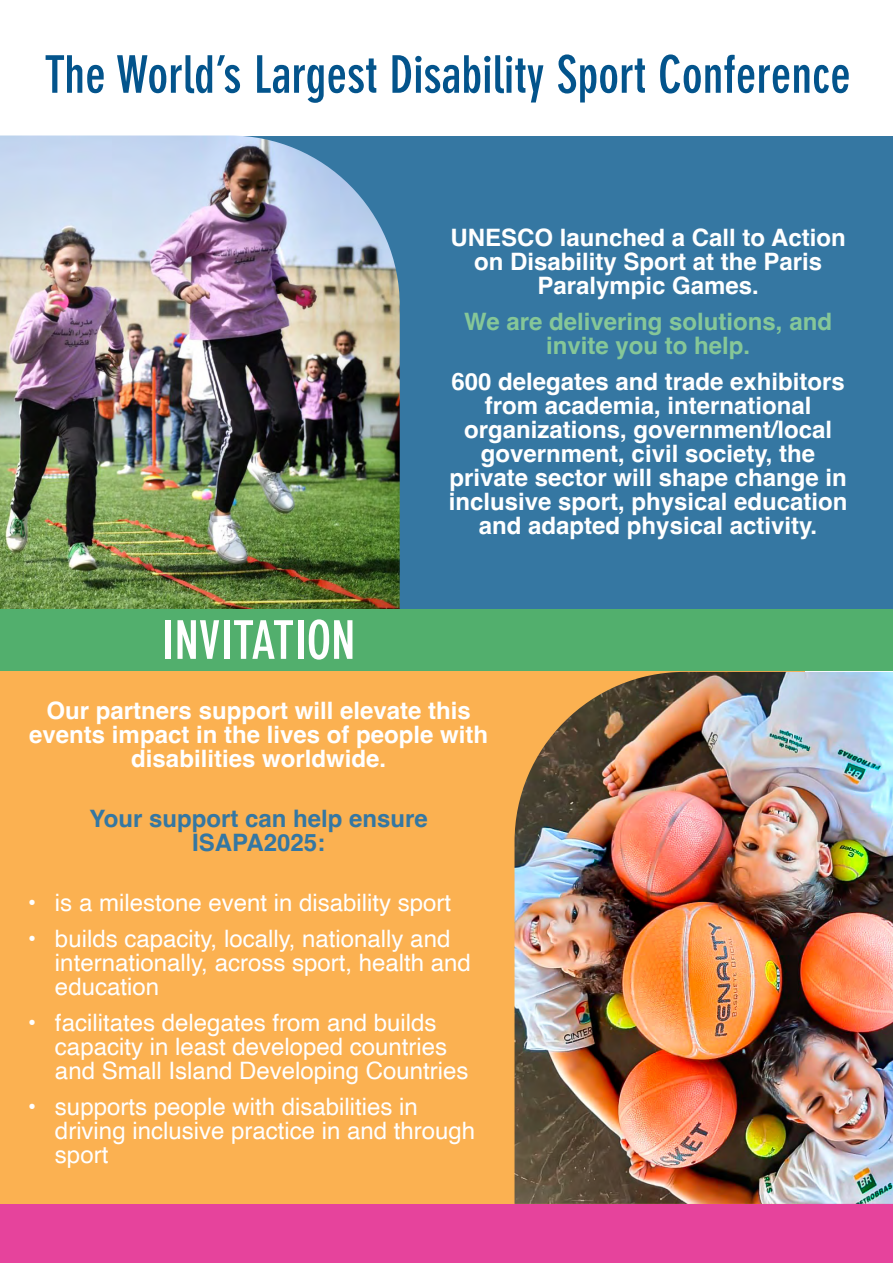
<style>
.page{position:relative;width:893px;height:1263px;background:#fff}
.page>*{position:absolute;margin:0;border:0;box-sizing:border-box;transform-origin:0 0}
.t1{font:700 condensed 52.5px "DIN Neuzeit Grotesk Std";color:#fff}
.t2{font:700 condensed 51px "DIN Neuzeit Grotesk Std";color:#03548c}
.t3{font:700 24px/24px "Helvetica";color:#fff;text-align:center}
.t4{font:24px/24px "Helvetica";color:#fff}
.t5{font:700 24px/24px "Helvetica";color:#86c798;text-align:center}
.t6{font:700 24px/24px "Helvetica";color:#3577a2;text-align:center}
</style>
<div class="page">
<div style="left:0;top:1204px;width:893px;height:59px;background:#e6439c"></div>
<div style="left:91px;top:136px;width:802px;height:473px;background:#3577a2"></div>
<div style="left:0;top:663px;width:804px;height:541px;background:#fbb151"></div>
<img style="left:0;top:135px;width:400px;height:474px">
<div style="left:0;top:609px;width:893px;height:62px;background:#52af6d"></div>
<img style="left:514px;top:672px;width:379px;height:532px">
<p class="t2" style="left:44px;top:45px;width:808px">The World’s Largest Disability Sport Conference</p>
<p class="t1" style="left:162px;top:610px;width:195px">INVITATION</p>
<p class="t3" style="left:450px;top:228px;width:397px">UNESCO launched a Call to Action on Disability Sport at the Paris<br>Paralympic Games.</p>
<p class="t5" style="left:464px;top:312px;width:369px">We are delivering solutions, and invite you to help.</p>
<p class="t3" style="left:449px;top:372px;width:400px">600 delegates and trade exhibitors from academia, international organizations, government/local government, civil society, the private sector will shape change in inclusive sport, physical education and adapted physical activity.</p>
<p class="t3" style="left:29px;top:701px;width:460px">Our partners support will elevate this events impact in the lives of people with disabilities worldwide.</p>
<p class="t6" style="left:90px;top:809px;width:340px">Your support can help ensure<br>ISAPA2025:</p>
<p class="t4" style="left:28px;top:891px;width:425px">• is a milestone event in disability sport</p>
<p class="t4" style="left:55px;top:927px;width:417px;text-indent:-27px">• builds capacity, locally, nationally and internationally, across sport, health and education</p>
<p class="t4" style="left:55px;top:1011px;width:415px;text-indent:-27px">• facilitates delegates from and builds capacity in least developed countries and Small Island Developing Countries</p>
<p class="t4" style="left:55px;top:1095px;width:422px;text-indent:-27px">• supports people with disabilities in driving inclusive practice in and through sport</p>
</div>
